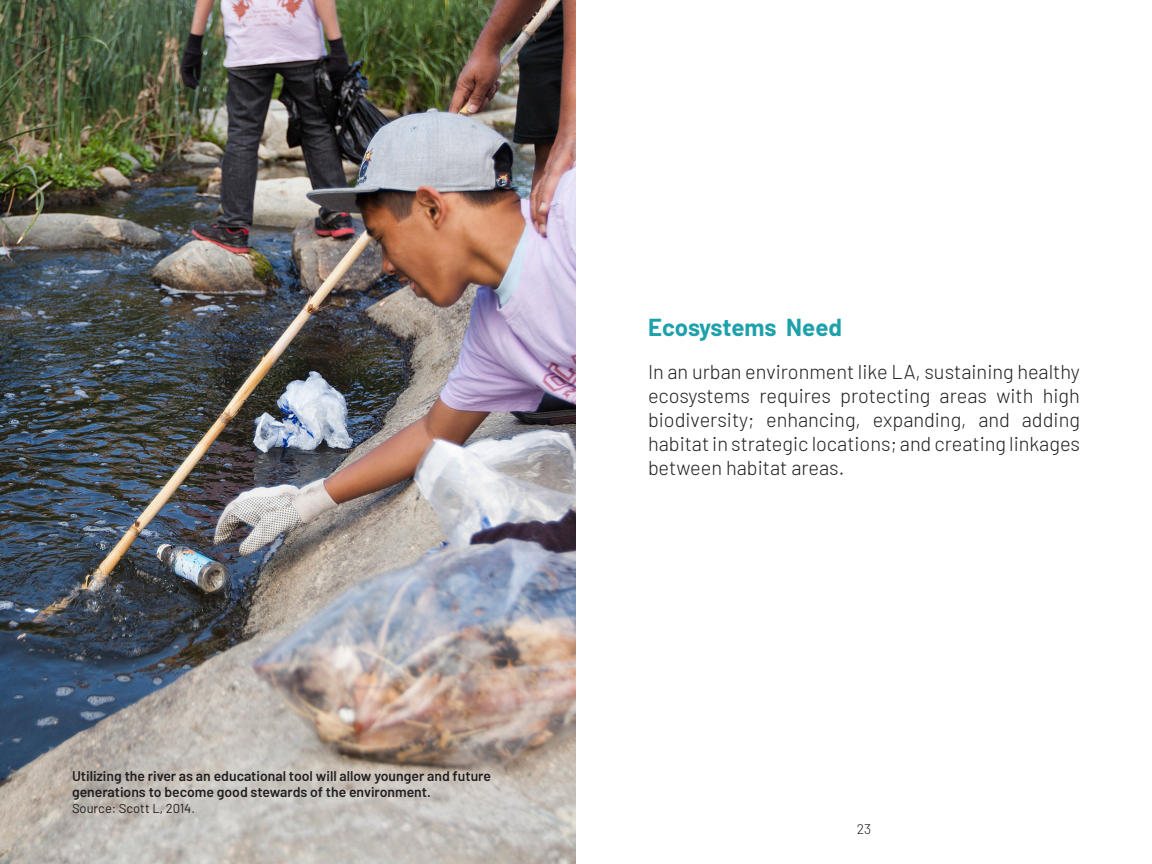
<style>
.page{position:relative;width:1152px;height:864px;background:#fff}
.page>*{position:absolute;margin:0;border:0;box-sizing:border-box;transform-origin:0 0}
.Bold_Page_Heading{font:700 24px "Barlow";color:#1ea1ab}
.t1{font:300 20px/24px "Barlow";color:#231f20;text-align:justify}
.Figure{font:600 14px/16px "Barlow";color:#231f20}
.t2{font:300 14px "Barlow";color:#231f20}
.Figure-2{font:13px "Barlow";color:#231f20}
</style>
<div class="page">
<img style="left:0;top:0;width:576px;height:864px">
<p class="Figure" style="left:72px;top:766px;width:420px">Utilizing the river as an educational tool will allow younger and future generations to become good stewards of the environment.</p>
<p class="Figure-2" style="left:72px;top:799px;width:125px">Source: Scott L, 2014.</p>
<p class="Bold_Page_Heading" style="left:648px;top:310px;width:196px">Ecosystems Need</p>
<p class="t1" style="left:648px;top:358px;width:434px">In an urban environment like LA, sustaining healthy ecosystems requires protecting areas with high biodiversity; enhancing, expanding, and adding habitat in strategic locations; and creating linkages</p>
<p class="t1" style="left:648px;top:454px;width:198px">between habitat areas.</p>
<p class="t2" style="left:857px;top:819px;width:16px">23</p>
</div>
